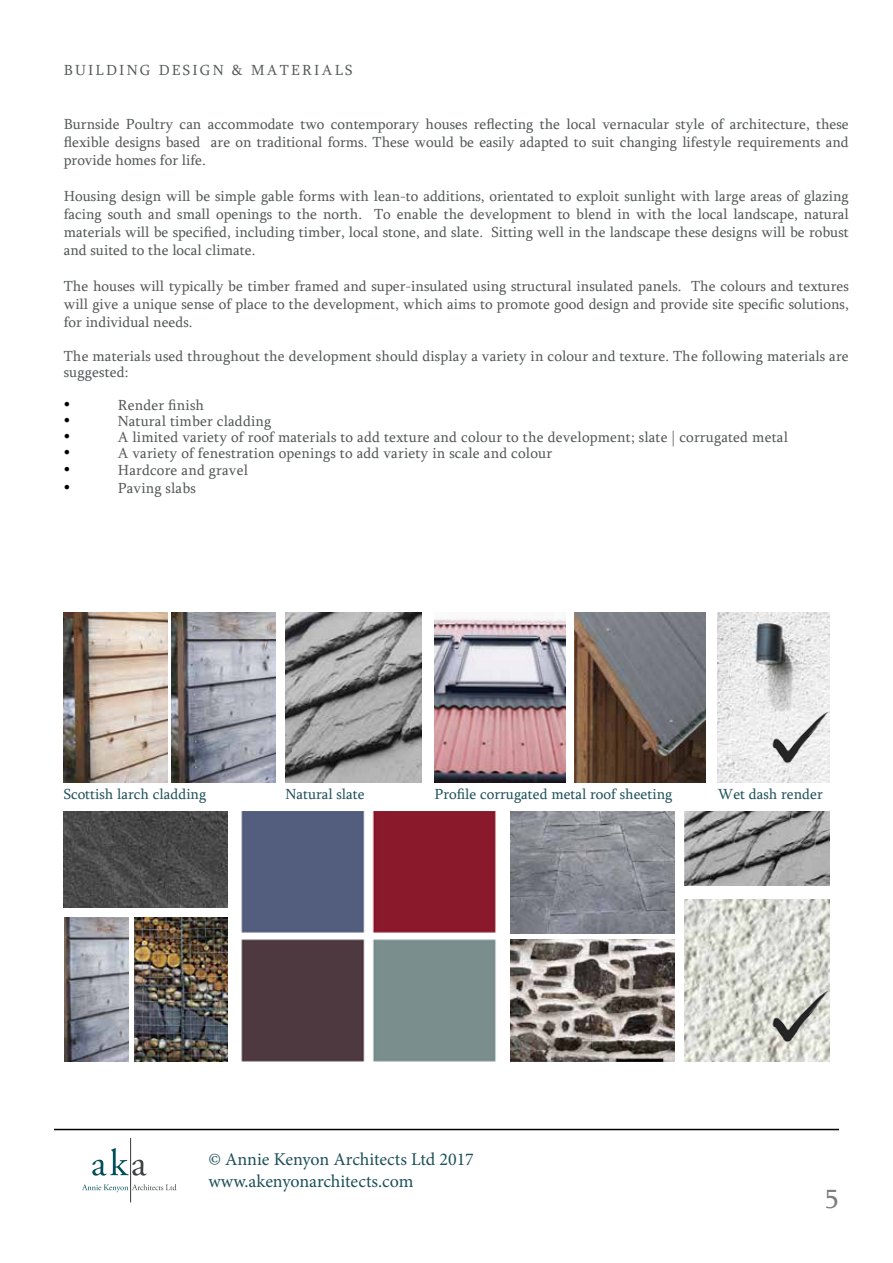
<style>
.page{position:relative;width:893px;height:1263px;background:#fff}
.page>*{position:absolute;margin:0;border:0;box-sizing:border-box;transform-origin:0 0}
.t1{font:27px "Sylfaen";color:#7c7f79}
.t2{font:18px/21.6px "Minion Pro";letter-spacing:-.005em;color:#1d5059}
.t3{font:18px "Times New Roman";color:#000}
.t4{font:15px/18px "Sylfaen";letter-spacing:.01em;color:#535657;text-align:justify}
.t5{font:15px "Sylfaen";color:#1d5059}
.t6{font:15px "Sylfaen";letter-spacing:.15em;color:#535657}
</style>
<div class="page">
<hr style="left:54px;top:1129px;width:785px;height:1px;background:#000">
<svg style="left:92px;top:1148px;width:55px;height:28px"></svg>
<svg style="left:82px;top:1184px;width:95px;height:8px"></svg>
<hr style="left:130px;top:1138px;width:1px;height:64px;background:#3f4444">
<img style="left:718px;top:612px;width:111px;height:170px">
<img style="left:754px;top:689px;width:76px;height:93px">
<img style="left:685px;top:899px;width:144px;height:162px">
<img style="left:64px;top:811px;width:164px;height:96px">
<img style="left:241px;top:811px;width:255px;height:250px">
<img style="left:510px;top:939px;width:164px;height:122px">
<img style="left:685px;top:811px;width:144px;height:74px">
<img style="left:64px;top:918px;width:65px;height:143px">
<img style="left:134px;top:918px;width:94px;height:143px">
<img style="left:510px;top:811px;width:164px;height:122px">
<img style="left:286px;top:612px;width:136px;height:170px">
<img style="left:64px;top:612px;width:104px;height:170px">
<img style="left:171px;top:612px;width:104px;height:170px">
<img style="left:574px;top:612px;width:131px;height:170px">
<img style="left:434px;top:618px;width:131px;height:164px">
<img style="left:754px;top:968px;width:76px;height:93px">
<p class="t6" style="left:64px;top:60px;width:290px">BUILDING DESIGN &amp; MATERIALS</p>
<p class="t4" style="left:64px;top:114px;width:786px">Burnside Poultry can accommodate two contemporary houses reflecting the local vernacular style of architecture, these flexible designs based are on traditional forms. These would be easily adapted to suit changing lifestyle requirements and provide homes for life.</p>
<p class="t4" style="left:64px;top:186px;width:786px">Housing design will be simple gable forms with lean-to additions, orientated to exploit sunlight with large areas of glazing facing south and small openings to the north. To enable the development to blend in with the local landscape, natural materials will be specified, including timber, local stone, and slate. Sitting well in the landscape these designs will be robust and suited to the local climate.</p>
<p class="t4" style="left:64px;top:276px;width:786px">The houses will typically be timber framed and super-insulated using structural insulated panels. The colours and textures will give a unique sense of place to the development, which aims to promote good design and provide site specific solutions, for individual needs.</p>
<p class="t4" style="left:64px;top:348px;width:786px;line-height:16.2px">The materials used throughout the development should display a variety in colour and texture. The following materials are suggested:</p>
<p class="t3" style="left:64px;top:392px;width:8px">•</p>
<p class="t4" style="left:118px;top:395px;width:88px">Render finish</p>
<p class="t3" style="left:64px;top:408px;width:8px">•</p>
<p class="t4" style="left:118px;top:411px;width:155px">Natural timber cladding</p>
<p class="t3" style="left:64px;top:424px;width:8px">•</p>
<p class="t4" style="left:118px;top:428px;width:672px">A limited variety of roof materials to add texture and colour to the development; slate | corrugated metal</p>
<p class="t3" style="left:64px;top:440px;width:8px">•</p>
<p class="t4" style="left:118px;top:444px;width:436px">A variety of fenestration openings to add variety in scale and colour</p>
<p class="t3" style="left:64px;top:456px;width:8px">•</p>
<p class="t4" style="left:118px;top:460px;width:132px">Hardcore and gravel</p>
<p class="t3" style="left:64px;top:474px;width:8px">•</p>
<p class="t4" style="left:118px;top:478px;width:79px">Paving slabs</p>
<p class="t5" style="left:64px;top:784px;width:144px">Scottish larch cladding</p>
<p class="t5" style="left:286px;top:784px;width:81px">Natural slate</p>
<p class="t5" style="left:434px;top:784px;width:239px">Profile corrugated metal roof sheeting</p>
<p class="t5" style="left:718px;top:784px;width:107px">Wet dash render</p>
<p class="t2" style="left:208px;top:1149px;width:267px">© Annie Kenyon Architects Ltd 2017 www.akenyonarchitects.com</p>
<h1 class="t1" style="left:825px;top:1181px;width:15px">5</h1>
</div>
